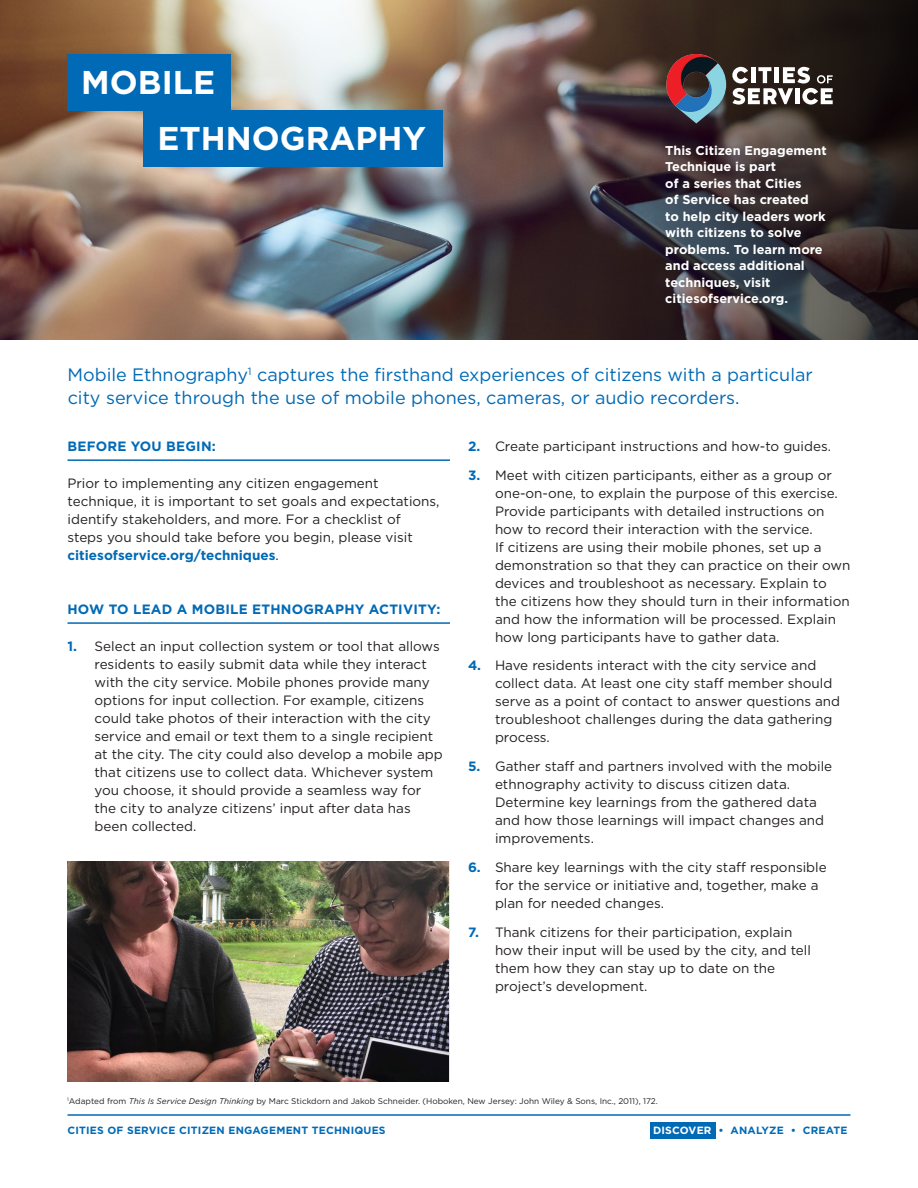
<style>
.page{position:relative;width:918px;height:1188px;background:#fff}
.page>*{position:absolute;margin:0;border:0;box-sizing:border-box;transform-origin:0 0}
.Body_copy{font:700 33px "Gotham";color:#fff}
.Intro{font:18px/23.2px "Gotham";color:#016ab6}
.Body_copy-2{font:13.5px/18px "Gotham";color:#231f20}
.Subhead{font:700 13.5px "Gotham";letter-spacing:.015em;color:#016ab6}
.Body_copy-3{font:700 12.75px/16.5px "Gotham";color:#fff}
.Body_Copy{font:700 10.5px "Gotham";letter-spacing:.02em;color:#016ab6}
.Body_copy-4{font:8.25px "Gotham";color:#231f20}
.s1{font-weight:700;color:#016ab6}
.s2{font-style:italic}
.s3{color:#fff}
</style>
<div class="page">
<img style="left:0;top:0;width:308px;height:339px">
<img style="left:308px;top:0;width:610px;height:339px">
<div style="left:68px;top:54px;width:163px;height:56px;background:#016ab6"></div>
<div style="left:144px;top:110px;width:299px;height:56px;background:#016ab6"></div>
<hr style="left:68px;top:459px;width:382px;height:2px;background:#016ab6">
<hr style="left:68px;top:622px;width:382px;height:2px;background:#016ab6">
<hr style="left:68px;top:1114px;width:782px;height:2px;background:#016ab6">
<svg style="left:732px;top:67px;width:101px;height:38px"></svg>
<svg style="left:666px;top:54px;width:60px;height:69px"></svg>
<div style="left:650px;top:1122px;width:66px;height:17px;background:#016ab6"></div>
<img style="left:68px;top:862px;width:380px;height:220px">
<p class="Body_copy" style="left:81px;top:60px;width:135px">MOBILE</p>
<p class="Body_copy" style="left:157px;top:117px;width:270px">ETHNOGRAPHY</p>
<p class="Body_copy-3" style="left:665px;top:142px;width:163px">This Citizen Engagement<br>Technique is part<br>of a series that Cities<br>of Service has created<br>to help city leaders work with citizens to solve problems. To learn more and access additional techniques, visit citiesofservice.org.</p>
<p class="Intro" style="left:68px;top:363px;width:747px">Mobile Ethnography<sup>1</sup> captures the firsthand experiences of citizens with a particular city service through the use of mobile phones, cameras, or audio recorders.</p>
<p class="Subhead" style="left:68px;top:437px;width:150px">BEFORE YOU BEGIN:</p>
<p class="Body_copy-2" style="left:68px;top:474px;width:374px">Prior to implementing any citizen engagement technique, it is important to set goals and expectations, identify stakeholders, and more. For a checklist of<br>steps you should take before you begin, please visit <span class="s1">citiesofservice.org/techniques</span>.</p>
<p class="Subhead" style="left:68px;top:600px;width:374px">HOW TO LEAD A MOBILE ETHNOGRAPHY ACTIVITY:</p>
<p class="Body_copy-2" style="left:94px;top:637px;width:350px;text-indent:-27px"><span class="s1">1.</span> Select an input collection system or tool that allows residents to easily submit data while they interact with the city service. Mobile phones provide many options for input collection. For example, citizens could take photos of their interaction with the city service and email or text them to a single recipient at the city. The city could also develop a mobile app that citizens use to collect data. Whichever system you choose, it should provide a seamless way for the city to analyze citizens’ input after data has been collected.</p>
<p class="Body_copy-2" style="left:468px;top:437px;width:365px"><span class="s1">2.</span> Create participant instructions and how-to guides.</p>
<p class="Body_copy-2" style="left:495px;top:466px;width:357px;text-indent:-27px"><span class="s1">3.</span> Meet with citizen participants, either as a group or one-on-one, to explain the purpose of this exercise.<br>Provide participants with detailed instructions on how to record their interaction with the service.<br>If citizens are using their mobile phones, set up a demonstration so that they can practice on their own devices and troubleshoot as necessary. Explain to the citizens how they should turn in their information and how the information will be processed. Explain how long participants have to gather data.</p>
<p class="Body_copy-2" style="left:495px;top:656px;width:347px;text-indent:-27px"><span class="s1">4.</span> Have residents interact with the city service and collect data. At least one city staff member should serve as a point of contact to answer questions and troubleshoot challenges during the data gathering process.</p>
<p class="Body_copy-2" style="left:495px;top:757px;width:339px;text-indent:-27px"><span class="s1">5.</span> Gather staff and partners involved with the mobile ethnography activity to discuss citizen data.<br>Determine key learnings from the gathered data and how those learnings will impact changes and improvements.</p>
<p class="Body_copy-2" style="left:495px;top:858px;width:333px;text-indent:-27px"><span class="s1">6.</span> Share key learnings with the city staff responsible for the service or initiative and, together, make a plan for needed changes.</p>
<p class="Body_copy-2" style="left:495px;top:923px;width:318px;text-indent:-27px"><span class="s1">7.</span> Thank citizens for their participation, explain how their input will be used by the city, and tell them how they can stay up to date on the project’s development.</p>
<p class="Body_copy-4" style="left:67px;top:1095px;width:592px"><sup>1</sup>Adapted from <span class="s2">This Is Service Design Thinking</span> by Marc Stickdorn and Jakob Schneider. (Hoboken, New Jersey: John Wiley &amp; Sons, Inc., 2011), 172.</p>
<p class="Body_Copy" style="left:68px;top:1124px;width:320px">CITIES OF SERVICE CITIZEN ENGAGEMENT TECHNIQUES</p>
<p class="Body_Copy" style="left:653px;top:1124px;width:196px"><span class="s3">DISCOVER</span> • ANALYZE • CREATE</p>
</div>
